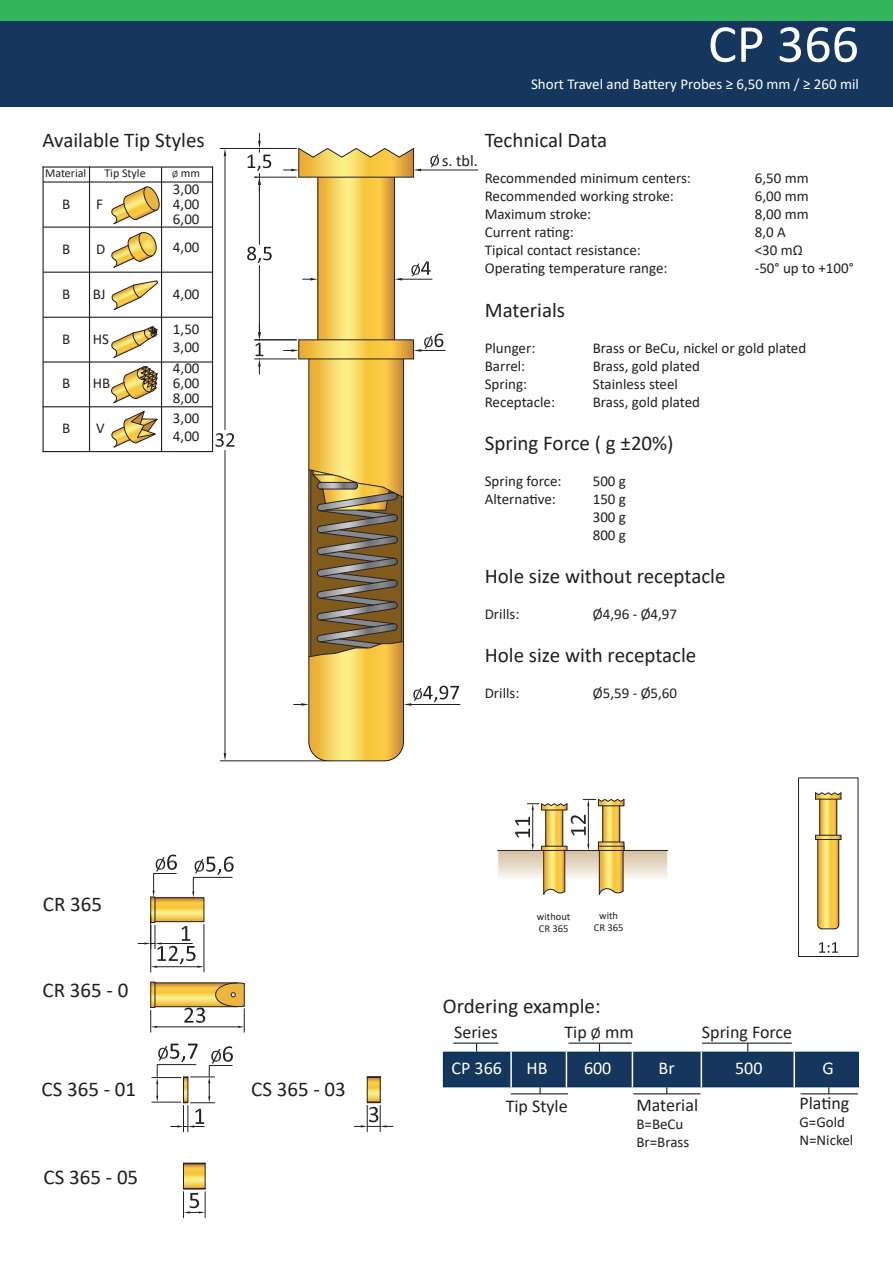
<style>
.page{position:relative;width:893px;height:1263px;background:#fff}
.page>*{position:absolute;margin:0;border:0;box-sizing:border-box;transform-origin:0 0}
.t1{font:54px "Calibri";color:#fff}
.t2{font:21px "Calibri";color:#231f20}
.t3{font:18px "Calibri";color:#231f20}
.t4{font:18px "Calibri";color:#fff}
.t5{font:16.2px "Calibri";color:#231f20}
.t6{font:15px/18px "Calibri";color:#231f20}
.t7{font:15px "Calibri";color:#fff}
.t8{font:12px "Calibri";color:#231f20}
.t9{font:10.5px/12.6px "Calibri";color:#231f20}
.s1{font-size:9px}
.s2{font-size:15px}
</style>
<div class="page">
<div style="left:0;top:0;width:893px;height:21px;background:#34b55d"></div>
<div style="left:0;top:21px;width:893px;height:85px;background:#15365d"></div>
<div style="left:798px;top:778px;width:60px;height:179px;border:1px solid #231f20"></div>
<svg style="left:820px;top:800px;width:16px;height:35px"></svg>
<hr style="left:836px;top:799px;width:1px;height:36px;background:#231f20">
<hr style="left:819px;top:799px;width:1px;height:36px;background:#231f20">
<svg style="left:815px;top:835px;width:26px;height:94px;background:#e0c168"></svg>
<svg style="left:815px;top:792px;width:27px;height:8px"></svg>
<svg style="left:819px;top:942px;width:19px;height:11px"></svg>
<svg style="left:497px;top:799px;width:171px;height:96px"></svg>
<hr style="left:43px;top:166px;width:1px;height:286px;background:#231f20">
<hr style="left:89px;top:166px;width:1px;height:286px;background:#231f20">
<hr style="left:161px;top:167px;width:1px;height:285px;background:#231f20">
<hr style="left:212px;top:166px;width:1px;height:286px;background:#231f20">
<hr style="left:43px;top:181px;width:170px;height:2px;background:#231f20">
<hr style="left:43px;top:166px;width:170px;height:2px;background:#231f20">
<hr style="left:43px;top:227px;width:170px;height:1px;background:#231f20">
<hr style="left:43px;top:272px;width:170px;height:1px;background:#231f20">
<hr style="left:43px;top:317px;width:170px;height:1px;background:#231f20">
<hr style="left:43px;top:361px;width:170px;height:2px;background:#231f20">
<svg style="left:111px;top:186px;width:52px;height:38px"></svg>
<svg style="left:111px;top:366px;width:47px;height:38px"></svg>
<hr style="left:43px;top:406px;width:169px;height:1px;background:#231f20">
<hr style="left:43px;top:451px;width:169px;height:1px;background:#231f20">
<svg style="left:111px;top:280px;width:47px;height:30px"></svg>
<svg style="left:111px;top:326px;width:47px;height:32px"></svg>
<svg style="left:111px;top:411px;width:47px;height:37px"></svg>
<hr style="left:150px;top:916px;width:1px;height:56px;background:#231f20">
<hr style="left:204px;top:924px;width:1px;height:48px;background:#231f20">
<svg style="left:150px;top:981px;width:95px;height:51px"></svg>
<svg style="left:138px;top:854px;width:96px;height:114px"></svg>
<svg style="left:152px;top:1043px;width:81px;height:89px"></svg>
<svg style="left:183px;top:1163px;width:23px;height:55px"></svg>
<svg style="left:354px;top:1076px;width:39px;height:56px"></svg>
<svg style="left:319px;top:178px;width:75px;height:155px;background:#f2c852"></svg>
<hr style="left:394px;top:177px;width:1px;height:163px;background:#231f20">
<hr style="left:318px;top:177px;width:1px;height:163px;background:#231f20">
<hr style="left:411px;top:704px;width:49px;height:1px;background:#231f20">
<svg style="left:303px;top:278px;width:15px;height:2px"></svg>
<svg style="left:395px;top:278px;width:7px;height:2px"></svg>
<svg style="left:284px;top:333px;width:175px;height:429px"></svg>
<hr style="left:421px;top:170px;width:57px;height:1px;background:#231f20">
<svg style="left:430px;top:154px;width:9px;height:13px"></svg>
<svg style="left:283px;top:148px;width:138px;height:30px"></svg>
<hr style="left:402px;top:279px;width:30px;height:1px;background:#231f20">
<svg style="left:411px;top:261px;width:20px;height:15px"></svg>
<hr style="left:255px;top:177px;width:41px;height:1px;background:#231f20">
<hr style="left:259px;top:185px;width:1px;height:59px;background:#231f20">
<hr style="left:259px;top:265px;width:1px;height:67px;background:#231f20">
<svg style="left:247px;top:247px;width:25px;height:16px"></svg>
<hr style="left:220px;top:148px;width:76px;height:1px;background:#231f20">
<hr style="left:220px;top:760px;width:106px;height:1px;background:#231f20">
<hr style="left:225px;top:156px;width:1px;height:274px;background:#231f20">
<hr style="left:225px;top:450px;width:1px;height:303px;background:#231f20">
<svg style="left:224px;top:149px;width:2px;height:7px"></svg>
<svg style="left:224px;top:753px;width:2px;height:8px"></svg>
<svg style="left:215px;top:433px;width:20px;height:14px"></svg>
<hr style="left:255px;top:340px;width:41px;height:1px;background:#231f20">
<hr style="left:255px;top:359px;width:41px;height:1px;background:#231f20">
<svg style="left:256px;top:324px;width:7px;height:50px"></svg>
<svg style="left:248px;top:133px;width:25px;height:59px"></svg>
<svg style="left:111px;top:232px;width:46px;height:36px"></svg>
<hr style="left:453px;top:1042px;width:45px;height:2px;background:#231f20">
<div style="left:443px;top:1052px;width:416px;height:35px;background:#15365d;border:2px solid #03365d"></div>
<hr style="left:568px;top:1042px;width:64px;height:2px;background:#231f20">
<hr style="left:702px;top:1042px;width:90px;height:2px;background:#231f20">
<hr style="left:511px;top:1093px;width:57px;height:1px;background:#231f20">
<svg style="left:539px;top:1087px;width:2px;height:7px"></svg>
<hr style="left:633px;top:1093px;width:67px;height:1px;background:#231f20">
<hr style="left:801px;top:1093px;width:57px;height:1px;background:#231f20">
<hr style="left:510px;top:1052px;width:2px;height:35px;background:#fff">
<hr style="left:566px;top:1052px;width:1px;height:35px;background:#fff">
<hr style="left:632px;top:1052px;width:1px;height:35px;background:#fff">
<hr style="left:701px;top:1052px;width:1px;height:35px;background:#fff">
<hr style="left:793px;top:1052px;width:2px;height:35px;background:#fff">
<h2 class="t2" style="left:43px;top:126px;width:164px">Available Tip Styles</h2>
<p class="t8" style="left:45px;top:165px;width:43px">Material</p>
<p class="t8" style="left:104px;top:165px;width:43px">Tip Style</p>
<p class="t8" style="left:172px;top:165px;width:29px"><span class="s1">Ø</span> mm</p>
<p class="t6" style="left:62px;top:195px;width:10px">B</p>
<p class="t6" style="left:62px;top:239px;width:10px">B</p>
<p class="t6" style="left:173px;top:181px;width:28px;line-height:15px;text-align:justify">3,00<br>4,00<br>6,00</p>
<p class="t6" style="left:96px;top:195px;width:8px">F</p>
<p class="t6" style="left:96px;top:239px;width:11px">D</p>
<p class="t6" style="left:173px;top:238px;width:28px">4,00</p>
<p class="t6" style="left:62px;top:284px;width:10px">B</p>
<p class="t6" style="left:93px;top:284px;width:14px">BJ</p>
<p class="t6" style="left:62px;top:329px;width:10px">B</p>
<p class="t6" style="left:93px;top:329px;width:18px">HS</p>
<p class="t6" style="left:173px;top:320px;width:28px">1,50<br>3,00</p>
<p class="t6" style="left:173px;top:284px;width:28px">4,00</p>
<p class="t6" style="left:62px;top:374px;width:10px">B</p>
<p class="t6" style="left:93px;top:374px;width:19px">HB</p>
<p class="t6" style="left:62px;top:419px;width:10px">B</p>
<p class="t6" style="left:96px;top:419px;width:10px">V</p>
<p class="t6" style="left:173px;top:360px;width:28px;line-height:15px;text-align:justify">4,00<br>6,00<br>8,00</p>
<p class="t6" style="left:173px;top:409px;width:28px">3,00<br>4,00</p>
<h2 class="t2" style="left:43px;top:890px;width:61px">CR 365</h2>
<h2 class="t2" style="left:43px;top:975px;width:87px">CR 365 - 0</h2>
<h2 class="t2" style="left:41px;top:1075px;width:96px">CS 365 - 01</h2>
<h2 class="t2" style="left:44px;top:1162px;width:96px">CS 365 - 05</h2>
<h2 class="t2" style="left:251px;top:1075px;width:96px">CS 365 - 03</h2>
<h1 class="t1" style="left:708px;top:6px;width:153px">CP 366</h1>
<p class="t7" style="left:531px;top:73px;width:329px">Short Travel and Battery Probes ≥ 6,50 mm / ≥ 260 mil</p>
<p class="t3" style="left:495px;top:122px;width:41px">s. tbl.</p>
<h2 class="t2" style="left:485px;top:126px;width:124px">Technical Data</h2>
<p class="t6" style="left:485px;top:169px;width:208px">Recommended minimum centers:</p>
<p class="t6" style="left:755px;top:169px;width:55px">6,50 mm</p>
<p class="t6" style="left:485px;top:187px;width:191px">Recommended working stroke:</p>
<p class="t6" style="left:755px;top:187px;width:55px">6,00 mm</p>
<p class="t6" style="left:485px;top:205px;width:108px">Maximum stroke:</p>
<p class="t6" style="left:755px;top:205px;width:55px">8,00 mm</p>
<p class="t6" style="left:485px;top:223px;width:91px">Current rating:</p>
<p class="t6" style="left:755px;top:223px;width:33px">8,0 A</p>
<p class="t6" style="left:485px;top:241px;width:158px">Tipical contact resistance:</p>
<p class="t6" style="left:755px;top:241px;width:50px">&lt;30 mΩ</p>
<p class="t6" style="left:485px;top:259px;width:184px">Operating temperature range:</p>
<p class="t6" style="left:755px;top:259px;width:100px">-50° up to +100°</p>
<h2 class="t2" style="left:485px;top:295px;width:82px">Materials</h2>
<p class="t6" style="left:485px;top:338px;width:52px">Plunger:</p>
<p class="t6" style="left:593px;top:338px;width:215px">Brass or BeCu, nickel or gold plated</p>
<p class="t6" style="left:485px;top:356px;width:42px">Barrel:</p>
<p class="t6" style="left:593px;top:356px;width:109px">Brass, gold plated</p>
<p class="t6" style="left:485px;top:374px;width:44px">Spring:</p>
<p class="t6" style="left:593px;top:374px;width:87px">Stainless steel</p>
<p class="t6" style="left:485px;top:392px;width:72px">Receptacle:</p>
<p class="t6" style="left:593px;top:392px;width:109px">Brass, gold plated</p>
<h2 class="t2" style="left:485px;top:428px;width:190px">Spring Force ( g ±20%)</h2>
<p class="t6" style="left:485px;top:471px;width:78px">Spring force:</p>
<p class="t6" style="left:593px;top:471px;width:35px">500 g</p>
<p class="t6" style="left:485px;top:489px;width:73px">Alternative:</p>
<p class="t6" style="left:593px;top:489px;width:35px;text-align:justify">150 g 300 g 800 g</p>
<h2 class="t2" style="left:485px;top:561px;width:242px">Hole size without receptacle</h2>
<p class="t6" style="left:485px;top:605px;width:36px">Drills:</p>
<p class="t6" style="left:593px;top:605px;width:86px">Ø4,96 - Ø4,97</p>
<h2 class="t2" style="left:485px;top:641px;width:213px">Hole size with receptacle</h2>
<p class="t6" style="left:485px;top:684px;width:36px">Drills:</p>
<p class="t6" style="left:593px;top:684px;width:86px">Ø5,59 - Ø5,60</p>
<p class="t5" style="left:442px;top:149px;width:37px">s. tbl.</p>
<p class="t3" style="left:448px;top:156px;width:41px">s. tbl.</p>
<p class="t3" style="left:498px;top:160px;width:41px">s. tbl.</p>
<p class="t9" style="left:537px;top:910px;width:35px">without<br>CR 365</p>
<p class="t9" style="left:594px;top:909px;width:31px;text-align:center">with<br>CR 365</p>
<h2 class="t2" style="left:443px;top:991px;width:159px">Ordering example:</h2>
<p class="t3" style="left:454px;top:1020px;width:45px">Series</p>
<p class="t3" style="left:564px;top:1020px;width:71px">Tip <span class="s2">Ø</span> mm</p>
<p class="t3" style="left:702px;top:1020px;width:92px">Spring Force</p>
<p class="t4" style="left:452px;top:1055px;width:52px">CP 366</p>
<p class="t4" style="left:526px;top:1055px;width:23px">HB</p>
<p class="t4" style="left:584px;top:1055px;width:29px">600</p>
<p class="t4" style="left:659px;top:1055px;width:18px">Br</p>
<p class="t4" style="left:735px;top:1055px;width:29px">500</p>
<p class="t4" style="left:823px;top:1055px;width:13px">G</p>
<p class="t3" style="left:506px;top:1093px;width:63px">Tip Style</p>
<p class="t3" style="left:636px;top:1092px;width:63px">Material</p>
<p class="t6" style="left:636px;top:1115px;width:54px">B=BeCu<br>Br=Brass</p>
<p class="t3" style="left:799px;top:1090px;width:51px">Plating</p>
<p class="t6" style="left:799px;top:1113px;width:55px">G=Gold<br>N=Nickel</p>
</div>
